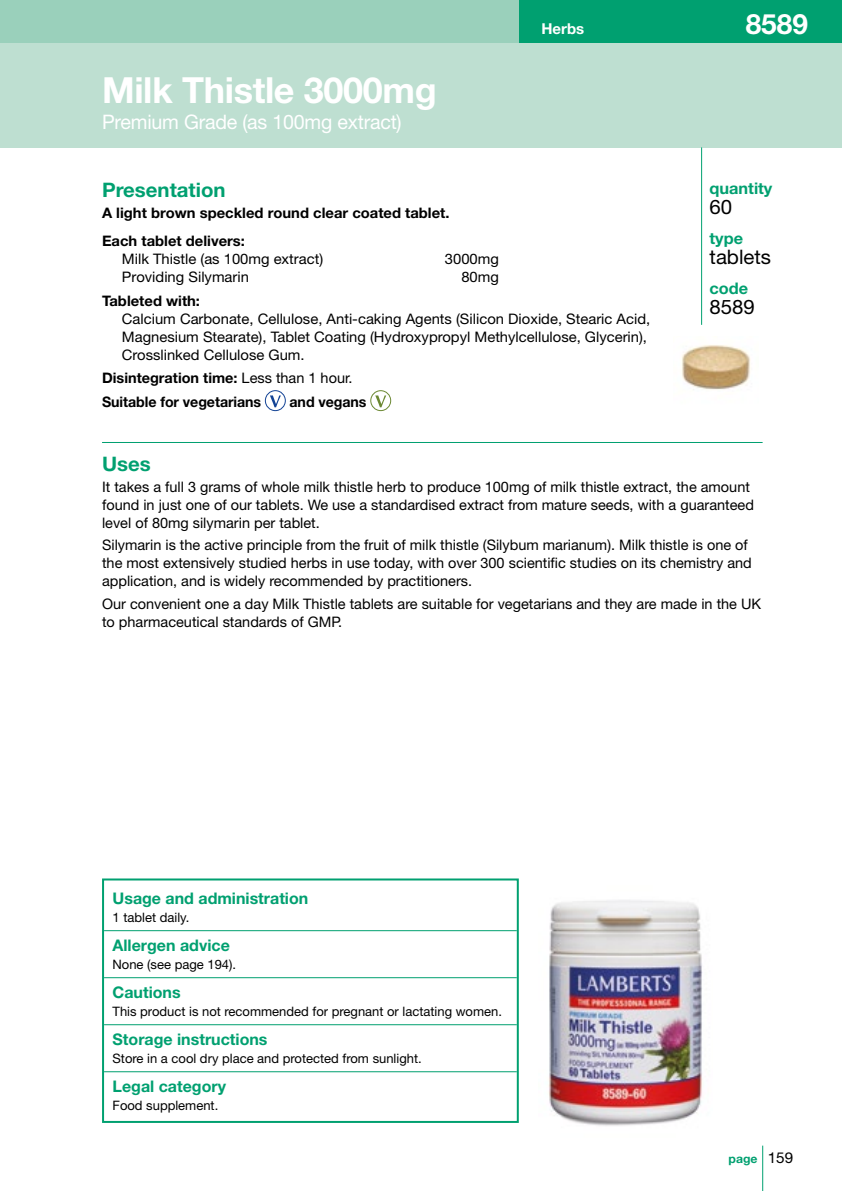
<style>
.page{position:relative;width:842px;height:1191px;background:#fff}
.page>*{position:absolute;margin:0;border:0;box-sizing:border-box;transform-origin:0 0}
.t1{font:700 36px "Helvetica Neue";letter-spacing:-.01em;color:#fff}
.t2{font:700 28px "Helvetica Neue";color:#fff}
.t3{font:20px "Helvetica Neue";letter-spacing:-.01em;color:#fff}
.t4{font:700 20px "Helvetica Neue";color:#00a070}
.t5{font:20px "Helvetica Neue";color:#000}
.t6{font:700 16px "Helvetica Neue";color:#00a070}
.t7{font:700 15px "Helvetica Neue";color:#fff}
.t8{font:14.4px/18px "Helvetica Neue";color:#000}
.t9{font:700 14.4px/28px "Helvetica Neue";color:#000}
.t10{font:13px "Helvetica Neue";color:#000}
.t11{font:700 12px "Helvetica Neue";color:#00a070}
.s1{font-weight:400}
.s2{font-weight:400;font-size:15px;color:#000}
</style>
<div class="page">
<div style="left:0;top:0;width:842px;height:147px;background:#bedfd1"></div>
<div style="left:0;top:0;width:842px;height:43px;background:#9ad0bb"></div>
<div style="left:519px;top:0;width:323px;height:43px;background:#00a070"></div>
<hr style="left:762px;top:1145px;width:1px;height:46px;background:#00a070">
<hr style="left:102px;top:442px;width:661px;height:1px;background:#00a070">
<div style="left:265px;top:390px;width:21px;height:21px;border:1px solid #134395;border-radius:50%"></div>
<svg style="left:270px;top:395px;width:11px;height:12px"></svg>
<div style="left:370px;top:390px;width:21px;height:21px;border:1px solid #6b8832;border-radius:50%"></div>
<svg style="left:375px;top:395px;width:11px;height:12px"></svg>
<hr style="left:104px;top:930px;width:413px;height:1px;background:#00a070">
<hr style="left:104px;top:977px;width:413px;height:1px;background:#00a070">
<hr style="left:104px;top:1024px;width:413px;height:1px;background:#00a070">
<hr style="left:104px;top:1071px;width:413px;height:1px;background:#00a070">
<div style="left:102px;top:878px;width:417px;height:245px;border:2px solid #00a070"></div>
<hr style="left:701px;top:147px;width:1px;height:178px;background:#00a070">
<img style="left:549px;top:900px;width:154px;height:226px">
<img style="left:682px;top:345px;width:69px;height:45px">
<img style="left:683px;top:346px;width:65px;height:41px">
<h1 class="t1" style="left:102px;top:68px;width:336px">Milk Thistle 3000mg</h1>
<h3 class="t3" style="left:102px;top:110px;width:301px">Premium Grade (as 100mg extract)</h3>
<p class="t7" style="left:541px;top:20px;width:44px">Herbs</p>
<h2 class="t2" style="left:746px;top:7px;width:64px">8589</h2>
<h3 class="t4" style="left:102px;top:178px;width:125px">Presentation</h3>
<p class="t9" style="left:102px;top:198px;width:349px">A light brown speckled round clear coated tablet.<br>Each tablet delivers:</p>
<p class="t8" style="left:122px;top:249px;width:203px">Milk Thistle (as 100mg extract)</p>
<p class="t8" style="left:445px;top:249px;width:55px">3000mg</p>
<p class="t8" style="left:122px;top:267px;width:129px">Providing Silymarin</p>
<p class="t8" style="left:461px;top:267px;width:39px">80mg</p>
<p class="t9" style="left:102px;top:286px;width:100px">Tableted with:</p>
<p class="t8" style="left:122px;top:309px;width:530px">Calcium Carbonate, Cellulose, Anti-caking Agents (Silicon Dioxide, Stearic Acid,<br>Magnesium Stearate), Tablet Coating (Hydroxypropyl Methylcellulose, Glycerin),<br>Crosslinked Cellulose Gum.</p>
<p class="t9" style="left:102px;top:366px;width:252px;line-height:23.6px">Disintegration time: <span class="s1">Less than 1 hour.<br></span>Suitable for vegetarians</p>
<p class="t9" style="left:290px;top:387px;width:79px">and vegans</p>
<p class="t6" style="left:709px;top:178px;width:64px">quantity</p>
<h3 class="t5" style="left:709px;top:195px;width:24px">60</h3>
<p class="t6" style="left:709px;top:228px;width:35px">type</p>
<h3 class="t5" style="left:709px;top:245px;width:63px">tablets</h3>
<p class="t6" style="left:709px;top:278px;width:40px">code</p>
<h3 class="t5" style="left:709px;top:295px;width:47px">8589</h3>
<h3 class="t4" style="left:102px;top:452px;width:50px">Uses</h3>
<p class="t8" style="left:102px;top:478px;width:653px">It takes a full 3 grams of whole milk thistle herb to produce 100mg of milk thistle extract, the amount found in just one of our tablets. We use a standardised extract from mature seeds, with a guaranteed level of 80mg silymarin per tablet.</p>
<p class="t8" style="left:102px;top:536px;width:651px">Silymarin is the active principle from the fruit of milk thistle (Silybum marianum). Milk thistle is one of the most extensively studied herbs in use today, with over 300 scientific studies on its chemistry and application, and is widely recommended by practitioners.</p>
<p class="t8" style="left:102px;top:594px;width:661px">Our convenient one a day Milk Thistle tablets are suitable for vegetarians and they are made in the UK to pharmaceutical standards of GMP.</p>
<p class="t6" style="left:113px;top:888px;width:197px">Usage and administration</p>
<p class="t10" style="left:113px;top:909px;width:78px">1 tablet daily.</p>
<p class="t6" style="left:113px;top:935px;width:119px">Allergen advice</p>
<p class="t10" style="left:113px;top:956px;width:125px">None (see page 194).</p>
<p class="t6" style="left:113px;top:982px;width:70px">Cautions</p>
<p class="t10" style="left:113px;top:1003px;width:391px">This product is not recommended for pregnant or lactating women.</p>
<p class="t6" style="left:113px;top:1029px;width:156px">Storage instructions</p>
<p class="t10" style="left:113px;top:1050px;width:311px">Store in a cool dry place and protected from sunlight.</p>
<p class="t6" style="left:113px;top:1076px;width:115px">Legal category</p>
<p class="t10" style="left:113px;top:1097px;width:107px">Food supplement.</p>
<p class="t11" style="left:728px;top:1151px;width:66px">page <span class="s2">159</span></p>
</div>
